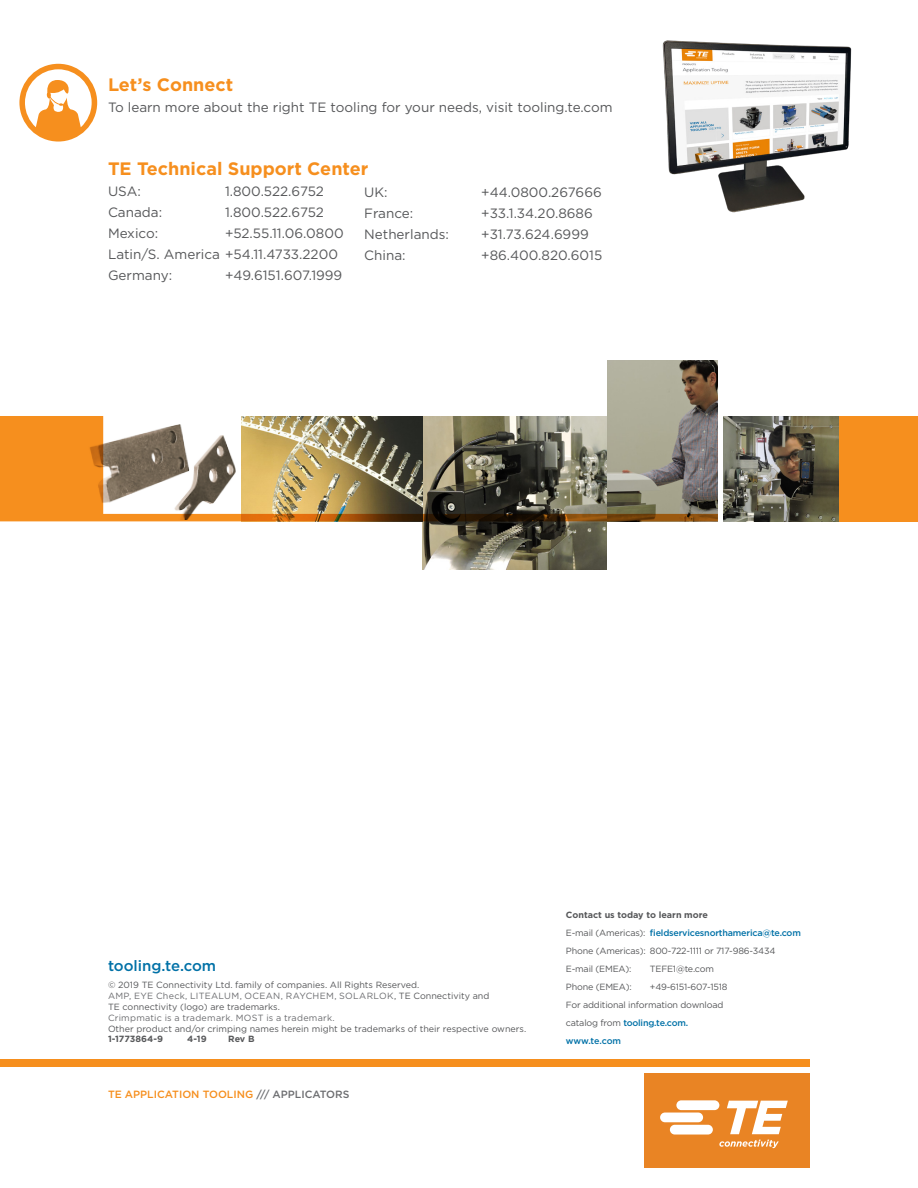
<style>
.page{position:relative;width:918px;height:1188px;background:#fff}
.page>*{position:absolute;margin:0;border:0;box-sizing:border-box;transform-origin:0 0}
.t1{font:700 18px "Gotham";color:#f68f1e}
.t2{font:500 15px "Gotham";color:#0071a7}
.t3{font:13.5px/21px "Gotham";color:#57585a}
.t4{font:500 10.5px "Gotham";color:#f68f1e}
.t5{font:9px/18px "Gotham";letter-spacing:-.02em;color:#57585a}
.t6{font:9px/10.8px "Gotham";color:#57585a}
.t7{font:9px "Gotham";letter-spacing:.03em;color:#6c6d70}
.t8{font:700 9px "Gotham";color:#57585a}
.s1{color:#6c6d70}
.s2{font-weight:700}
.s3{font-weight:500;color:#0071a7}
</style>
<div class="page">
<div style="left:0;top:1059px;width:810px;height:8px;background:#f68f1e"></div>
<img style="left:422px;top:521px;width:185px;height:48px">
<img style="left:607px;top:360px;width:111px;height:56px">
<div style="left:836px;top:416px;width:82px;height:105px;background:#f68f1e"></div>
<img style="left:0;top:416px;width:718px;height:105px">
<img style="left:723px;top:416px;width:115px;height:105px">
<div style="left:644px;top:1074px;width:165px;height:94px;background:#e98424"></div>
<svg style="left:660px;top:1100px;width:128px;height:48px"></svg>
<svg style="left:19px;top:64px;width:78px;height:78px"></svg>
<img style="left:662px;top:40px;width:190px;height:173px">
<h1 class="t1" style="left:108px;top:73px;width:127px">Let’s Connect</h1>
<p class="t3" style="left:108px;top:96px;width:506px">To learn more about the right TE tooling for your needs, visit tooling.te.com</p>
<h1 class="t1" style="left:108px;top:157px;width:262px">TE Technical Support Center</h1>
<p class="t3" style="left:108px;top:181px;width:34px">USA:</p>
<p class="t3" style="left:225px;top:181px;width:100px">1.800.522.6752</p>
<p class="t3" style="left:108px;top:202px;width:56px">Canada:</p>
<p class="t3" style="left:225px;top:202px;width:100px">1.800.522.6752</p>
<p class="t3" style="left:108px;top:223px;width:52px">Mexico:</p>
<p class="t3" style="left:364px;top:182px;width:25px">UK:</p>
<p class="t3" style="left:481px;top:182px;width:122px">+44.0800.267666</p>
<p class="t3" style="left:364px;top:203px;width:51px">France:</p>
<p class="t3" style="left:481px;top:203px;width:113px">+33.1.34.20.8686</p>
<p class="t3" style="left:364px;top:224px;width:86px">Netherlands:</p>
<p class="t3" style="left:481px;top:224px;width:109px">+31.73.624.6999</p>
<p class="t3" style="left:364px;top:245px;width:43px">China:</p>
<p class="t3" style="left:481px;top:245px;width:123px">+86.400.820.6015</p>
<p class="t3" style="left:108px;top:223px;width:237px;text-indent:117px">+52.55.11.06.0800<br>Latin/S. America +54.11.4733.2200<br>Germany:</p>
<p class="t3" style="left:225px;top:265px;width:119px">+49.6151.607.1999</p>
<p class="t2" style="left:108px;top:956px;width:110px">tooling.te.com</p>
<p class="t6" style="left:108px;top:980px;width:383px">© 2019 TE Connectivity Ltd. family of companies. All Rights Reserved.<br><span class="s1">AMP, EYE Check, LITEALUM, OCEAN, RAYCHEM, SOLARLOK</span>, TE Connectivity and<br>TE connectivity (logo) are trademarks.</p>
<p class="t7" style="left:108px;top:1012px;width:228px">Crimpmatic is a trademark. MOST is a trademark.</p>
<p class="t6" style="left:108px;top:1023px;width:420px">Other product and/or crimping names herein might be trademarks of their respective owners.</p>
<p class="t8" style="left:108px;top:1033px;width:57px">1-1773864-9</p>
<p class="t8" style="left:187px;top:1033px;width:21px">4-19</p>
<p class="t8" style="left:228px;top:1033px;width:28px">Rev B</p>
<p class="t4" style="left:108px;top:1087px;width:243px">TE APPLICATION TOOLING <span class="s1">/// APPLICATORS</span></p>
<p class="t5" style="left:566px;top:906px;width:237px"><span class="s2">Contact us today to learn more<br></span>E-mail (Americas): <span class="s3">fieldservicesnorthamerica@te.com </span>Phone (Americas): 800-722-1111 or 717-986-3434<br>E-mail (EMEA):</p>
<p class="t5" style="left:650px;top:960px;width:65px">TEFE1@te.com</p>
<p class="t5" style="left:566px;top:978px;width:67px">Phone (EMEA):</p>
<p class="t5" style="left:566px;top:978px;width:163px;text-indent:84px">+49-6151-607-1518<br>For additional information download catalog from <span class="s3">tooling.te.com. www.te.com</span></p>
</div>
